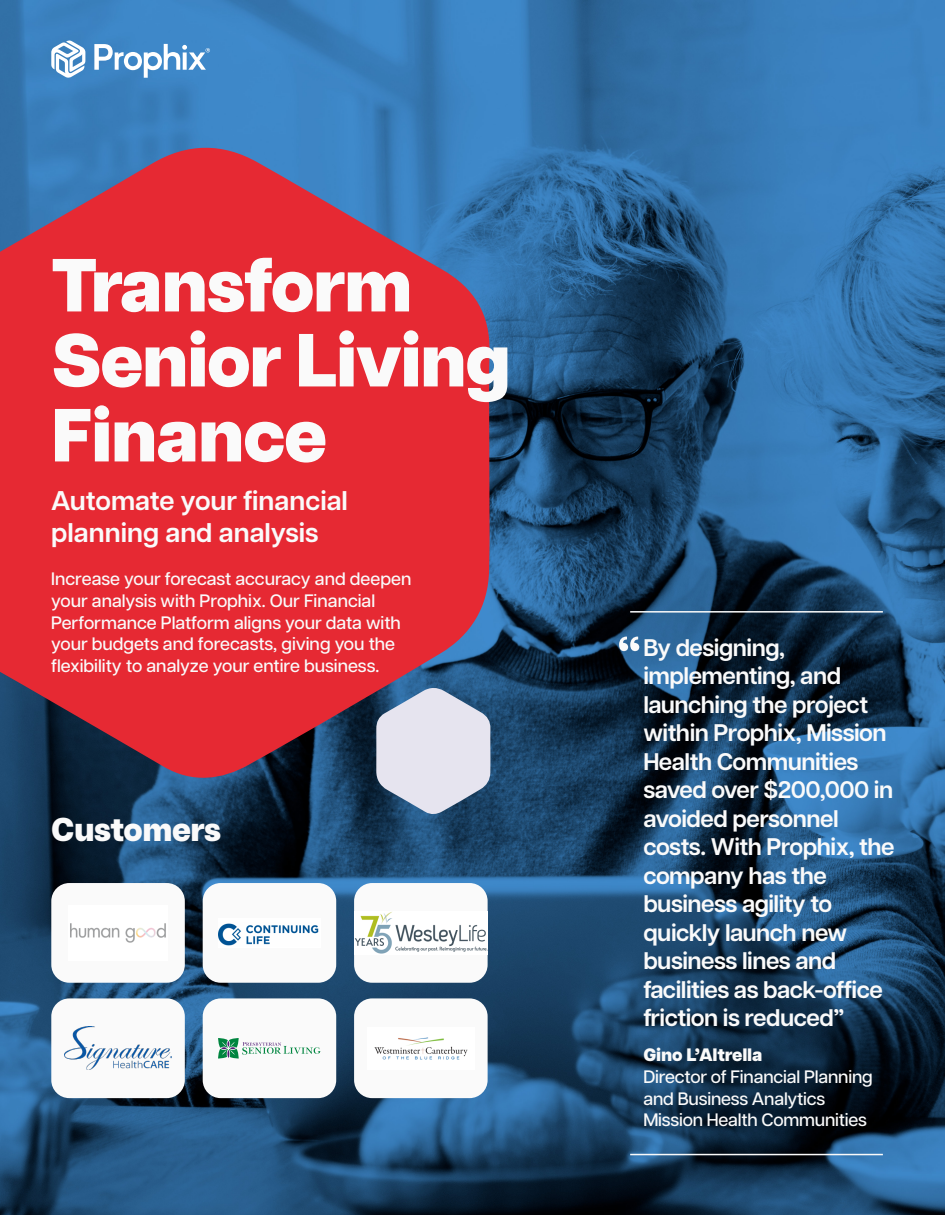
<style>
.page{position:relative;width:945px;height:1215px;background:#fff}
.page>*{position:absolute;margin:0;border:0;box-sizing:border-box;transform-origin:0 0}
.t1{font:800 75px "Articulat CF";letter-spacing:-.02em;color:#fafafa}
.t2{font:800 33px "Articulat CF";letter-spacing:-.015em;color:#fafafa}
.t3{font:600 27px/32.4px "Articulat CF";color:#fafafa}
.t4{font:600 24px/28.5px "Articulat CF";letter-spacing:-.02em;color:#fafafa}
.t5{font:500 18px/21.6px "Articulat CF";color:#fafafa}
.s1{font-weight:800}
</style>
<div class="page">
<img style="left:0;top:0;width:945px;height:1215px">
<svg style="left:94px;top:44px;width:116px;height:34px"></svg>
<svg style="left:51px;top:40px;width:34px;height:38px"></svg>
<svg style="left:376px;top:687px;width:115px;height:128px;background:#8193aa"></svg>
<svg style="left:0;top:143px;width:490px;height:640px;background:#c43849"></svg>
<svg style="left:619px;top:637px;width:20px;height:14px"></svg>
<div style="left:51px;top:883px;width:134px;height:100px;background:#fafafa;border-radius:18px"></div>
<img style="left:70px;top:923px;width:96px;height:20px">
<div style="left:203px;top:883px;width:133px;height:100px;background:#fafafa;border-radius:18px"></div>
<img style="left:218px;top:923px;width:101px;height:23px">
<div style="left:354px;top:883px;width:134px;height:100px;background:#fafafa;border-radius:18px"></div>
<img style="left:355px;top:912px;width:133px;height:42px">
<div style="left:51px;top:998px;width:134px;height:100px;background:#fafafa;border-radius:18px"></div>
<img style="left:64px;top:1027px;width:108px;height:43px">
<div style="left:203px;top:998px;width:133px;height:100px;background:#fafafa;border-radius:18px"></div>
<svg style="left:218px;top:1038px;width:103px;height:21px"></svg>
<div style="left:354px;top:998px;width:134px;height:100px;background:#fafafa;border-radius:18px"></div>
<img style="left:374px;top:1037px;width:94px;height:23px">
<hr style="left:630px;top:611px;width:253px;height:2px;background:#fafafa">
<hr style="left:630px;top:1154px;width:253px;height:1px;background:#fafafa">
<p class="t1" style="left:51px;top:241px;width:363px">Transform</p>
<p class="t1" style="left:51px;top:316px;width:461px">Senior Living</p>
<p class="t1" style="left:51px;top:391px;width:277px">Finance</p>
<p class="t3" style="left:51px;top:483px;width:298px">Automate your financial planning and analysis</p>
<p class="t5" style="left:51px;top:569px;width:362px">Increase your forecast accuracy and deepen your analysis with Prophix. Our Financial Performance Platform aligns your data with your budgets and forecasts, giving you the flexibility to analyze your entire business.</p>
<p class="t2" style="left:51px;top:810px;width:171px">Customers</p>
<p class="t4" style="left:643px;top:632px;width:253px">By designing, implementing, and launching the project within Prophix, Mission<br>Health Communities saved over $200,000 in avoided personnel costs. With Prophix, the company has the business agility to quickly launch new business lines and facilities as back-office friction is reduced”</p>
<p class="t5" style="left:643px;top:1045px;width:231px"><span class="s1">Gino L’Altrella<br></span>Director of Financial Planning and Business Analytics<br>Mission Health Communities</p>
</div>
